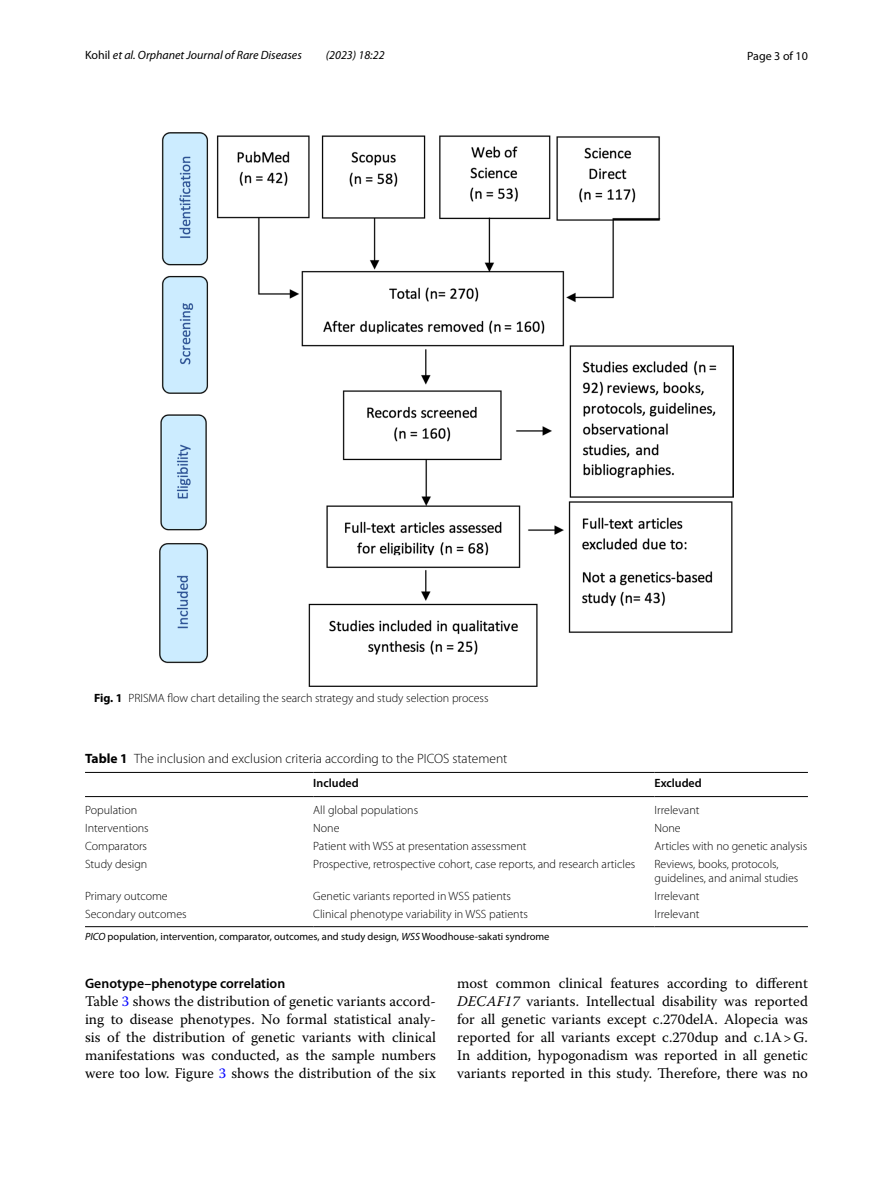
<style>
.page{position:relative;width:893px;height:1187px;background:#fff}
.page>*{position:absolute;margin:0;border:0;box-sizing:border-box;transform-origin:0 0}
.t1{font:14.7px/18px "Warnock Pro";color:#000;text-align:justify}
.t2{font:600 13.8px "Myriad Pro";color:#000}
.t3{font:300 13.5px "Myriad Pro";color:#000}
.t4{font:300 12px/13.5px "Myriad Pro";color:#000}
.t5{font:italic 12px "Myriad Pro";color:#000}
.t6{font:600 12px "Myriad Pro";color:#000}
.t7{font:12px "Myriad Pro";color:#000}
.t8{font:10.5px "Myriad Pro";color:#000}
.s1{font-style:normal}
.s2{font-weight:700}
.s3{font-style:italic}
.s4{color:#00f}
</style>
<div class="page">
<img style="left:159px;top:133px;width:574px;height:553px">
<hr style="left:85px;top:772px;width:228px;height:1px;background:#000">
<hr style="left:85px;top:796px;width:228px;height:1px;background:#000">
<hr style="left:313px;top:772px;width:341px;height:1px;background:#000">
<hr style="left:313px;top:796px;width:341px;height:1px;background:#000">
<hr style="left:654px;top:772px;width:154px;height:1px;background:#000">
<hr style="left:654px;top:796px;width:154px;height:1px;background:#000">
<hr style="left:85px;top:926px;width:228px;height:1px;background:#000">
<hr style="left:313px;top:926px;width:341px;height:1px;background:#000">
<hr style="left:654px;top:926px;width:154px;height:1px;background:#000">
<p class="t5" style="left:85px;top:48px;width:218px"><span class="s1">Kohil</span> et al. Orphanet Journal of Rare Diseases</p>
<p class="t5" style="left:326px;top:48px;width:60px">(2023) 18:22</p>
<p class="t7" style="left:747px;top:48px;width:62px">Page 3 of 10</p>
<p class="t4" style="left:94px;top:691px;width:396px"><span class="s2">Fig. 1</span> PRISMA flow chart detailing the search strategy and study selection process</p>
<p class="t3" style="left:85px;top:750px;width:424px"><span class="s2">Table 1</span> The inclusion and exclusion criteria according to the PICOS statement</p>
<p class="t6" style="left:313px;top:775px;width:47px">Included</p>
<p class="t6" style="left:654px;top:775px;width:49px">Excluded</p>
<p class="t4" style="left:85px;top:803px;width:54px">Population</p>
<p class="t4" style="left:313px;top:803px;width:106px">All global populations</p>
<p class="t4" style="left:654px;top:803px;width:46px">Irrelevant</p>
<p class="t4" style="left:85px;top:821px;width:65px">Interventions</p>
<p class="t4" style="left:313px;top:821px;width:28px">None</p>
<p class="t4" style="left:654px;top:821px;width:28px">None</p>
<p class="t4" style="left:85px;top:839px;width:64px">Comparators</p>
<p class="t4" style="left:313px;top:839px;width:215px">Patient with WSS at presentation assessment</p>
<p class="t4" style="left:654px;top:839px;width:154px">Articles with no genetic analysis</p>
<p class="t4" style="left:85px;top:857px;width:64px">Study design</p>
<p class="t4" style="left:313px;top:857px;width:324px">Prospective, retrospective cohort, case reports, and research articles</p>
<p class="t4" style="left:654px;top:857px;width:145px">Reviews, books, protocols, guidelines, and animal studies</p>
<p class="t4" style="left:85px;top:889px;width:84px">Primary outcome</p>
<p class="t4" style="left:313px;top:889px;width:199px">Genetic variants reported in WSS patients</p>
<p class="t4" style="left:654px;top:889px;width:46px">Irrelevant</p>
<p class="t4" style="left:85px;top:907px;width:103px">Secondary outcomes</p>
<p class="t4" style="left:313px;top:907px;width:216px">Clinical phenotype variability in WSS patients</p>
<p class="t4" style="left:654px;top:907px;width:46px">Irrelevant</p>
<p class="t8" style="left:85px;top:930px;width:466px"><span class="s3">PICO</span> population, intervention, comparator, outcomes, and study design, <span class="s3">WSS</span> Woodhouse-sakati syndrome</p>
<p class="t2" style="left:85px;top:974px;width:202px">Genotype–phenotype correlation</p>
<p class="t1" style="left:85px;top:991px;width:352px">Table <span class="s4">3</span> shows the distribution of genetic variants accord&shy;ing to disease phenotypes. No formal statistical analy&shy;sis of the distribution of genetic variants with clinical manifestations was conducted, as the sample numbers were too low. Figure <span class="s4">3</span> shows the distribution of the six</p>
<p class="t1" style="left:457px;top:974px;width:352px">most common clinical features according to different <span class="s3">DECAF17</span> variants. Intellectual disability was reported for all genetic variants except c.270delA. Alopecia was reported for all variants except c.270dup and c.1A&gt;G.<br>In addition, hypogonadism was reported in all genetic variants reported in this study. Therefore, there was no</p>
</div>
